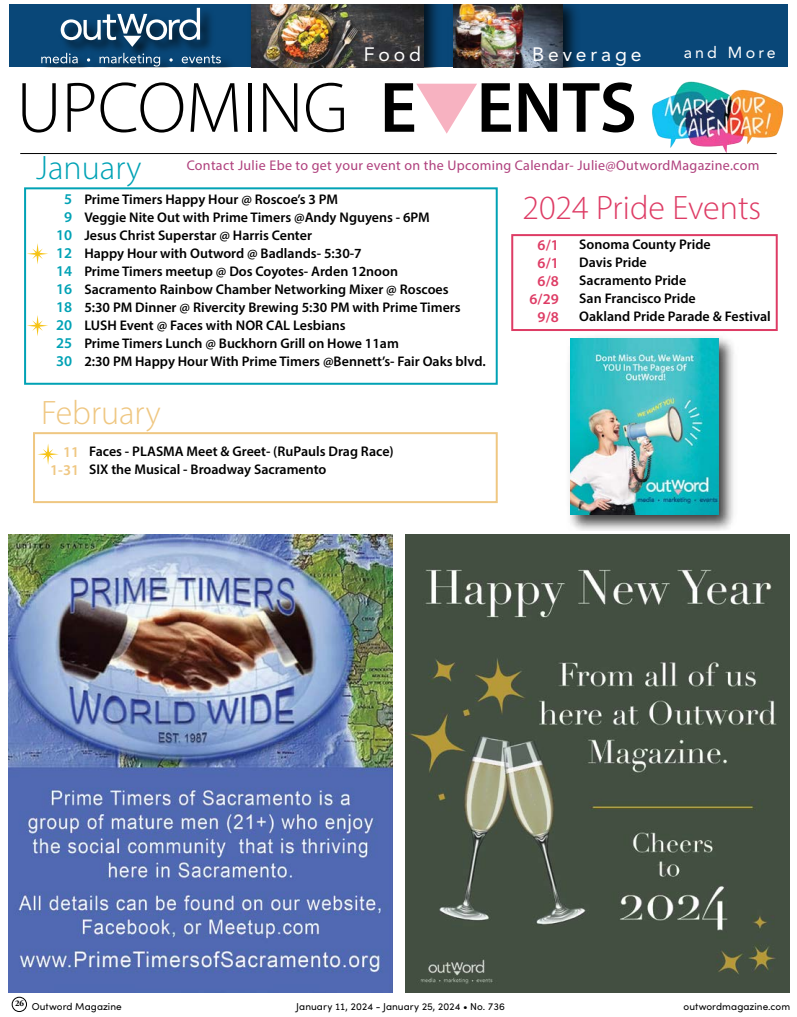
<style>
.page{position:relative;width:797px;height:1017px;background:#fff}
.page>*{position:absolute;margin:0;border:0;box-sizing:border-box;transform-origin:0 0}
.t1{font:300 72px "Myriad Pro";color:#000}
.t2{font:300 34px "Myriad Pro";color:#de3c65}
.t3{font:300 34px "Myriad Pro";color:#efc782}
.t4{font:300 34px "Myriad Pro";color:#00a2b5}
.t5{font:19.3px "Avenir";letter-spacing:.2em;color:#fff}
.t6{font:16px "Avenir";letter-spacing:.2em;color:#fff}
.t7{font:600 15px/18px "Myriad Pro";color:#00a2b5;text-align:center}
.t8{font:600 15px/18px "Myriad Pro";color:#de3c65;text-align:center}
.t9{font:600 15px/18px "Myriad Pro";color:#efc782;text-align:right}
.t10{font:600 14px/18px "Myriad Pro";color:#000}
.t11{font:14px "Myriad Pro";letter-spacing:.025em;color:#af3f7c}
.t12{font:10px "Sofia Pro";letter-spacing:.005em;color:#000}
.s1{font-weight:600}
</style>
<div class="page">
<div style="left:12px;top:997px;width:15px;height:15px;border:1px solid #000;border-radius:50%"></div>
<img style="left:9px;top:535px;width:384px;height:457px">
<img style="left:405px;top:535px;width:384px;height:457px">
<div style="left:9px;top:4px;width:779px;height:64px;background:#094778"></div>
<img style="left:244px;top:4px;width:340px;height:64px">
<img style="left:454px;top:4px;width:108px;height:64px">
<img style="left:37px;top:7px;width:202px;height:61px">
<svg style="left:41px;top:53px;width:37px;height:10px"></svg>
<svg style="left:87px;top:58px;width:3px;height:4px"></svg>
<svg style="left:99px;top:53px;width:61px;height:14px"></svg>
<svg style="left:169px;top:58px;width:4px;height:4px"></svg>
<svg style="left:182px;top:55px;width:39px;height:8px"></svg>
<svg style="left:61px;top:8px;width:139px;height:39px"></svg>
<img style="left:252px;top:4px;width:171px;height:64px">
<img style="left:652px;top:81px;width:132px;height:73px">
<svg style="left:416px;top:84px;width:61px;height:50px"></svg>
<hr style="left:20px;top:153px;width:756px;height:1px;background:#000">
<div style="left:24px;top:187px;width:473px;height:198px;border:2px solid #00a2b5"></div>
<svg style="left:27px;top:243px;width:21px;height:21px"></svg>
<svg style="left:38px;top:444px;width:21px;height:21px"></svg>
<svg style="left:27px;top:315px;width:21px;height:21px"></svg>
<div style="left:511px;top:234px;width:266px;height:97px;border:2px solid #de3c65"></div>
<div style="left:33px;top:432px;width:464px;height:71px;border:2px solid #efc782"></div>
<img style="left:562px;top:330px;width:178px;height:201px">
<img style="left:570px;top:339px;width:148px;height:176px">
<h3 class="t5" style="left:364px;top:43px;width:59px">Food</h3>
<h3 class="t5" style="left:532px;top:43px;width:111px">Beverage</h3>
<p class="t6" style="left:683px;top:43px;width:94px">and More</p>
<h1 class="t1" style="left:16px;top:64px;width:622px">UPCOMING <span class="s1">E ENTS</span></h1>
<h2 class="t4" style="left:36px;top:147px;width:106px">January</h2>
<p class="t11" style="left:187px;top:157px;width:574px">Contact Julie Ebe to get your event on the Upcoming Calendar- Julie@OutwordMagazine.com</p>
<p class="t10" style="left:84px;top:190px;width:403px">Prime Timers Happy Hour @ Roscoe’s 3 PM<br>Veggie Nite Out with Prime Timers @Andy Nguyens - 6PM<br>Jesus Christ Superstar @ Harris Center<br>Happy Hour with Outword @ Badlands- 5:30-7<br>Prime Timers meetup @ Dos Coyotes- Arden 12noon<br>Sacramento Rainbow Chamber Networking Mixer @ Roscoes<br>5:30 PM Dinner @ Rivercity Brewing 5:30 PM with Prime Timers LUSH Event @ Faces with NOR CAL Lesbians<br>Prime Timers Lunch @ Buckhorn Grill on Howe 11am<br>2:30 PM Happy Hour With Prime Timers @Bennett’s- Fair Oaks blvd.</p>
<p class="t7" style="left:56px;top:189px;width:18px">5<br>9<br>10<br>12<br>14<br>16<br>18<br>20<br>25<br>30</p>
<h2 class="t3" style="left:41px;top:392px;width:121px">February</h2>
<p class="t9" style="left:50px;top:442px;width:30px">11<br>1-31</p>
<p class="t10" style="left:89px;top:442px;width:306px">Faces - PLASMA Meet &amp; Greet- (RuPauls Drag Race)<br>SIX the Musical - Broadway Sacramento</p>
<h2 class="t2" style="left:522px;top:187px;width:240px">2024 Pride Events</h2>
<p class="t8" style="left:529px;top:235px;width:31px">6/1<br>6/1<br>6/8<br>6/29<br>9/8</p>
<p class="t10" style="left:579px;top:235px;width:193px">Sonoma County Pride<br>Davis Pride<br>Sacramento Pride<br>San Francisco Pride<br>Oakland Pride Parade &amp; Festival</p>
<p class="t12" style="left:15px;top:999px;width:108px"><sup>26</sup> Outword Magazine</p>
<p class="t12" style="left:296px;top:999px;width:210px">January 11, 2024 - January 25, 2024 • No. 736</p>
<p class="t12" style="left:683px;top:999px;width:108px">outwordmagazine.com</p>
</div>
